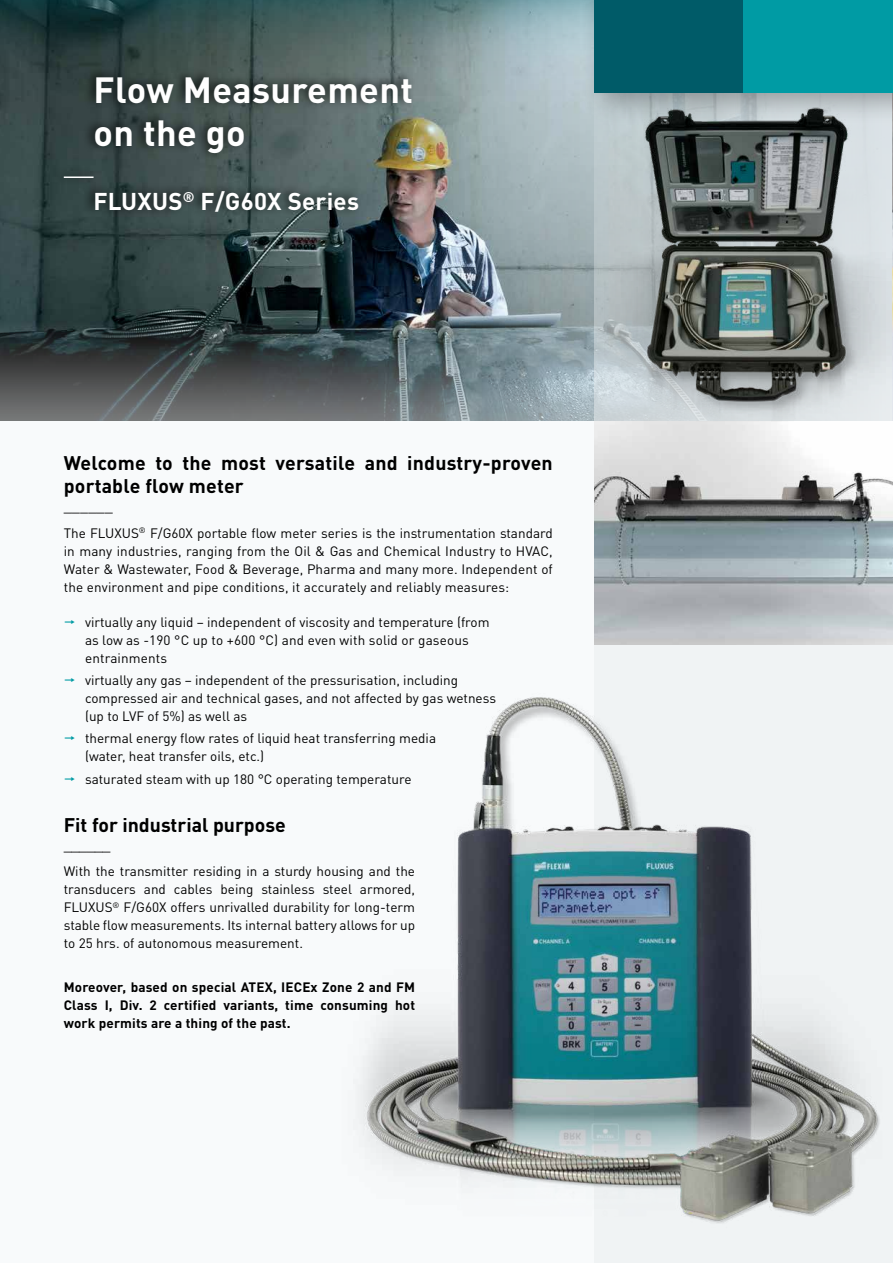
<style>
.page{position:relative;width:893px;height:1263px;background:#fff}
.page>*{position:absolute;margin:0;border:0;box-sizing:border-box;transform-origin:0 0}
.t1{font:700 36px/43.5px "DIN Pro";letter-spacing:.01em;color:#fff}
.t2{font:700 24px "DIN Pro";letter-spacing:.01em;color:#fff}
.t3{font:700 19.5px/23.4px "DIN Pro";letter-spacing:.005em;color:#000}
.t4{font:15px "DIN Pro";color:#000}
.Fließtext{font:13.5px/18px "DIN Pro";color:#000}
.t5{font:700 13.5px/18px "DIN Pro";letter-spacing:.01em;color:#000;text-align:justify}
</style>
<div class="page">
<div style="left:0;top:421px;width:893px;height:842px;background:#f8fafb"></div>
<div style="left:594px;top:421px;width:299px;height:842px;background:#f0f3f4"></div>
<img style="left:594px;top:421px;width:299px;height:224px">
<img style="left:0;top:147px;width:594px;height:124px">
<div style="left:52px;top:67px;width:364px;height:152px;background:#000;opacity:.75"></div>
<hr style="left:64px;top:176px;width:30px;height:2px;background:#fff">
<svg style="left:594px;top:147px;width:299px;height:124px;background:#848c8c"></svg>
<img style="left:361px;top:697px;width:519px;height:526px">
<img style="left:0;top:271px;width:893px;height:150px">
<hr style="left:892px;top:391px;width:1px;height:30px;background:#005b68">
<svg style="left:0;top:0;width:893px;height:147px;background:#596b6b"></svg>
<div style="left:579px;top:0;width:314px;height:125px;background:#000;opacity:.3"></div>
<div style="left:743px;top:0;width:150px;height:92px;background:#009ba4"></div>
<div style="left:594px;top:0;width:149px;height:92px;background:#005b68"></div>
<hr style="left:892px;top:0;width:1px;height:92px;background:#fff">
<p class="t1" style="left:94px;top:64px;width:321px">Flow Measurement on the go</p>
<p class="t2" style="left:94px;top:181px;width:267px">FLUXUS<sup>®</sup> F/G60X Series</p>
<p class="t3" style="left:64px;top:449px;width:490px">Welcome to the most versatile and industry-proven portable flow meter</p>
<p class="t4" style="left:64px;top:494px;width:51px">______</p>
<p class="Fließtext" style="left:64px;top:523px;width:491px;text-align:justify">The FLUXUS<sup>®</sup> F/G60X portable flow meter series is the instrumentation standard in many industries, ranging from the Oil &amp; Gas and Chemical Industry to HVAC, Water &amp; Wastewater, Food &amp; Beverage, Pharma and many more. Independent of the environment and pipe conditions, it accurately and reliably measures:</p>
<p class="Fließtext" style="left:85px;top:612px;width:406px">virtually any liquid – independent of viscosity and temperature (from as low as -190 °C up to +600 °C) and even with solid or gaseous entrainments</p>
<p class="Fließtext" style="left:85px;top:670px;width:413px">virtually any gas – independent of the pressurisation, including compressed air and technical gases, and not affected by gas wetness (up to LVF of 5%) as well as</p>
<p class="Fließtext" style="left:85px;top:728px;width:353px">thermal energy flow rates of liquid heat transferring media (water, heat transfer oils, etc.)</p>
<p class="Fließtext" style="left:85px;top:768px;width:328px">saturated steam with up 180 °C operating temperature</p>
<p class="t3" style="left:64px;top:811px;width:224px">Fit for industrial purpose</p>
<p class="t4" style="left:64px;top:832px;width:48px">______</p>
<p class="Fließtext" style="left:64px;top:861px;width:353px;text-align:justify">With the transmitter residing in a sturdy housing and the transducers and cables being stainless steel armored, FLUXUS<sup>®</sup> F/G60X offers unrivalled durability for long-term stable flow measurements. Its internal battery allows for up to 25 hrs. of autonomous measurement.</p>
<p class="t5" style="left:64px;top:976px;width:353px">Moreover, based on special ATEX, IECEx Zone 2 and FM Class I, Div. 2 certified variants, time consuming hot work permits are a thing of the past.</p>
</div>
